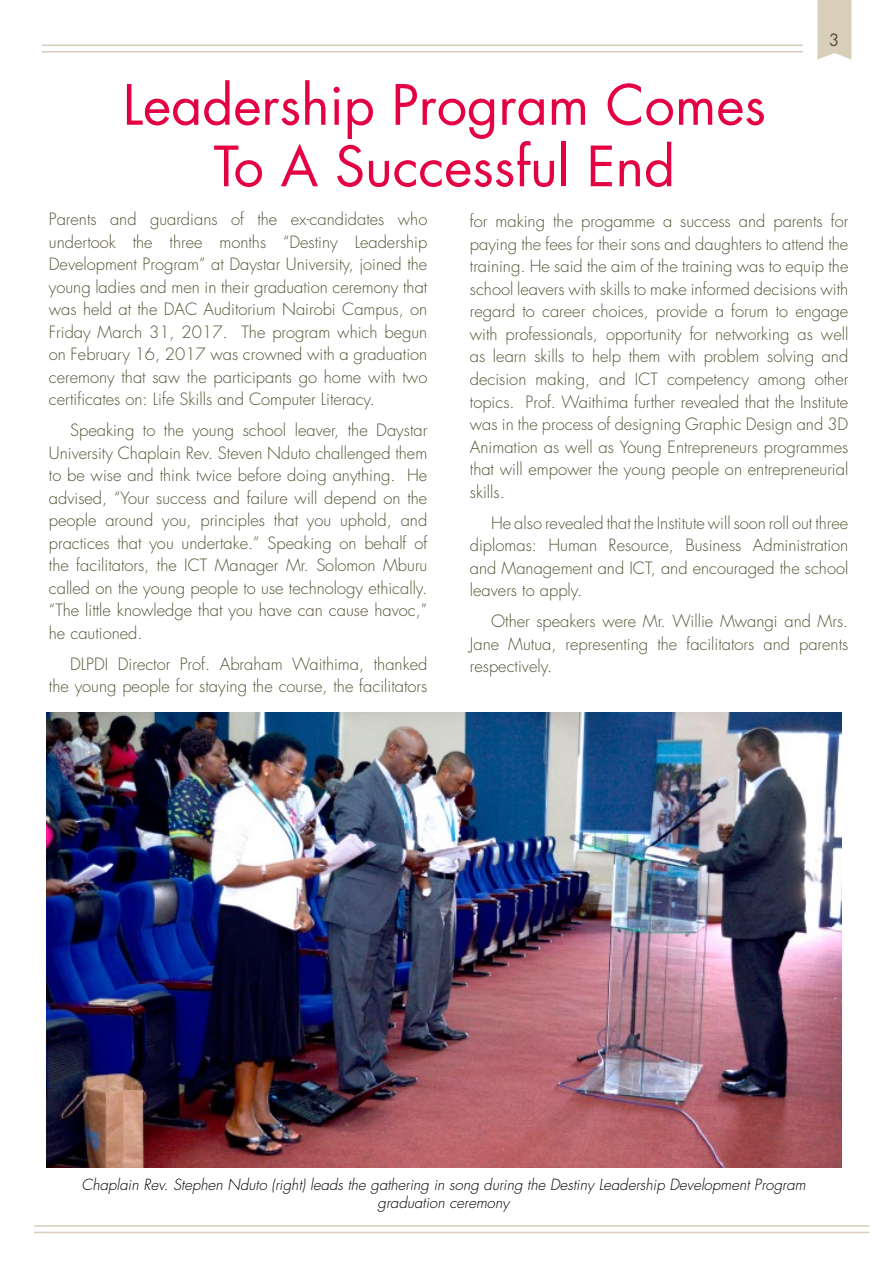
<style>
.page{position:relative;width:893px;height:1263px;background:#fff}
.page>*{position:absolute;margin:0;border:0;box-sizing:border-box;transform-origin:0 0}
.t1{font:54px/61.5px "Futura";color:#e30043;text-align:center}
.t2{font:300 16.5px/22.5px "Futura";color:#545334;text-align:justify}
.t3{font:16.5px "Futura";color:#545334}
.t4{font:italic 300 15px/18px "Futura";color:#000;text-align:center}
</style>
<div class="page">
<hr style="left:42px;top:51px;width:761px;height:2px;background:#d9ceba">
<hr style="left:42px;top:45px;width:761px;height:1px;background:#d9ceba">
<svg style="left:817px;top:0;width:34px;height:60px;background:#dbd1bf"></svg>
<hr style="left:34px;top:1225px;width:835px;height:2px;background:#d9ceba">
<hr style="left:34px;top:1232px;width:835px;height:1px;background:#d9ceba">
<img style="left:47px;top:712px;width:795px;height:455px">
<h1 class="t1" style="left:123px;top:75px;width:645px">Leadership Program Comes<br>To A Successful End</h1>
<p class="t3" style="left:829px;top:29px;width:12px">3</p>
<p class="t2" style="left:49px;top:208px;width:380px">Parents and guardians of the ex-candidates who undertook the three months “Destiny Leadership Development Program” at Daystar University, joined the young ladies and men in their graduation ceremony that was held at the DAC Auditorium Nairobi Campus, on Friday March 31, 2017. The program which begun on February 16, 2017 was crowned with a graduation ceremony that saw the participants go home with two certificates on: Life Skills and Computer Literacy.</p>
<p class="t2" style="left:49px;top:419px;width:380px;text-indent:21px">Speaking to the young school leaver, the Daystar University Chaplain Rev. Steven Nduto challenged them to be wise and think twice before doing anything. He advised, “Your success and failure will depend on the people around you, principles that you uphold, and practices that you undertake.” Speaking on behalf of the facilitators, the ICT Manager Mr. Solomon Mburu called on the young people to use technology ethically. “The little knowledge that you have can cause havoc,” he cautioned.</p>
<p class="t2" style="left:49px;top:653px;width:380px;text-align:right">DLPDI Director Prof. Abraham Waithima, thanked the young people for staying the course, the facilitators</p>
<p class="t2" style="left:470px;top:211px;width:380px">for making the progamme a success and parents for paying the fees for their sons and daughters to attend the training. He said the aim of the training was to equip the school leavers with skills to make informed decisions with regard to career choices, provide a forum to engage with professionals, opportunity for networking as well as learn skills to help them with problem solving and decision making, and ICT competency among other topics. Prof. Waithima further revealed that the Institute was in the process of designing Graphic Design and 3D Animation as well as Young Entrepreneurs programmes that will empower the young people on entrepreneurial skills.</p>
<p class="t2" style="left:470px;top:512px;width:380px;text-indent:21px">He also revealed that the Institute will soon roll out three diplomas: Human Resource, Business Administration and Management and ICT, and encouraged the school leavers to apply.</p>
<p class="t2" style="left:470px;top:610px;width:380px;text-indent:21px">Other speakers were Mr. Willie Mwangi and Mrs.<br>Jane Mutua, representing the facilitators and parents respectively.</p>
<p class="t4" style="left:81px;top:1176px;width:726px">Chaplain Rev. Stephen Nduto (right) leads the gathering in song during the Destiny Leadership Development Program graduation ceremony</p>
</div>
